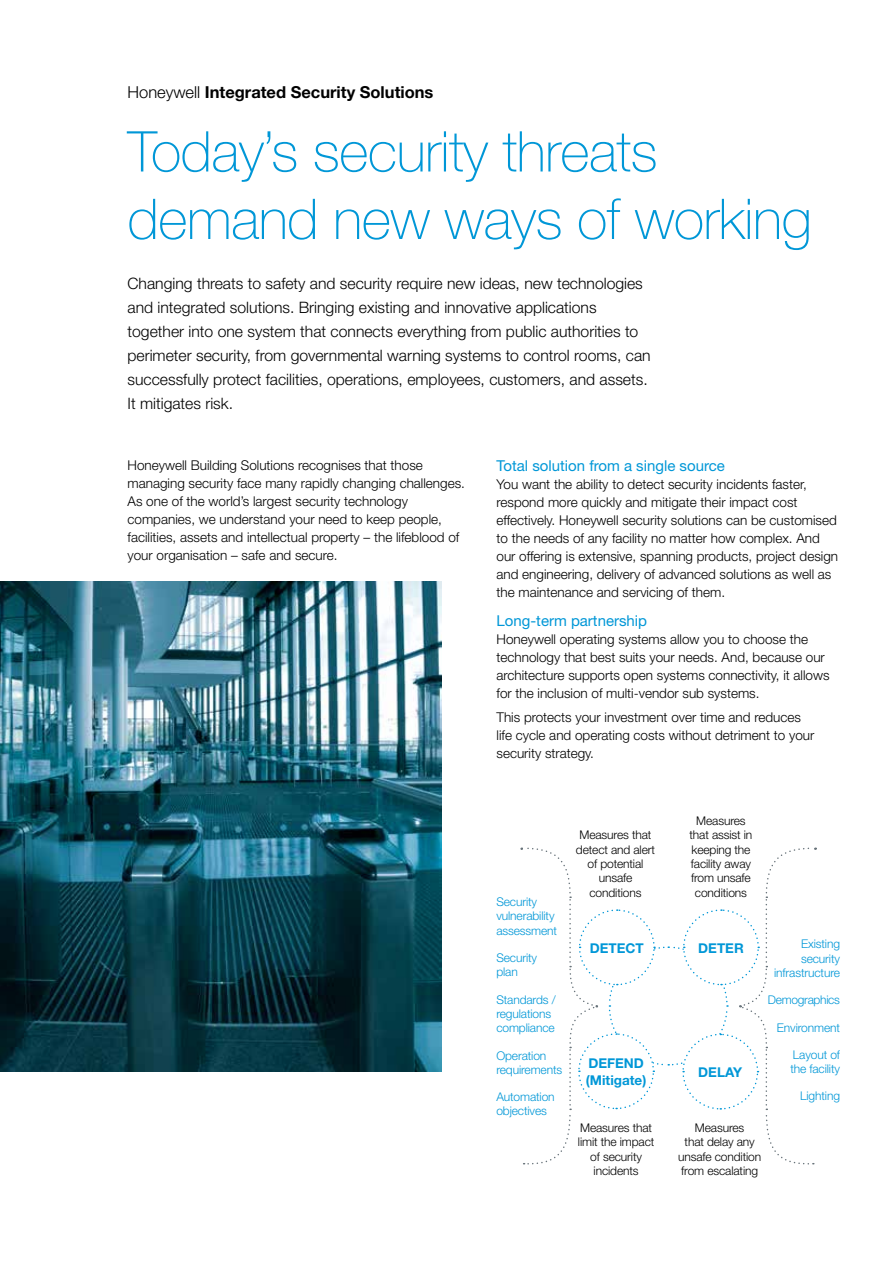
<style>
.page{position:relative;width:893px;height:1263px;background:#fff}
.page>*{position:absolute;margin:0;border:0;box-sizing:border-box;transform-origin:0 0}
.t1{font:100 56.25px/67.5px "Helvetica Neue";letter-spacing:-.01em;color:#0097d7}
.t2{font:700 16.5px "Helvetica Neue";color:#000}
.t3{font:300 15.75px/24px "Helvetica Neue";color:#000}
.t4{font:15px "Helvetica Neue";color:#0097d7}
.t5{font:300 13.5px/18px "Helvetica Neue";color:#000}
.t6{font:700 13.5px/16.2px "Helvetica Neue";color:#0097d7}
.t7{font:300 12px/14.4px "Helvetica Neue";letter-spacing:-.01em;color:#000;text-align:center}
.t8{font:300 12px/14.4px "Helvetica Neue";letter-spacing:-.01em;color:#0097d7}
.s1{font-weight:300}
</style>
<div class="page">
<img style="left:0;top:582px;width:442px;height:490px">
<svg style="left:521px;top:847px;width:295px;height:318px"></svg>
<p class="t2" style="left:128px;top:82px;width:307px"><span class="s1">Honeywell</span> Integrated Security Solutions</p>
<h1 class="t1" style="left:128px;top:118px;width:686px">Today’s security threats demand new ways of working</h1>
<p class="t3" style="left:128px;top:271px;width:525px">Changing threats to safety and security require new ideas, new technologies and integrated solutions. Bringing existing and innovative applications together into one system that connects everything from public authorities to perimeter security, from governmental warning systems to control rooms, can successfully protect facilities, operations, employees, customers, and assets.<br>It mitigates risk.</p>
<p class="t5" style="left:128px;top:456px;width:339px">Honeywell Building Solutions recognises that those managing security face many rapidly changing challenges.<br>As one of the world’s largest security technology companies, we understand your need to keep people, facilities, assets and intellectual property – the lifeblood of your organisation – safe and secure.</p>
<p class="t4" style="left:497px;top:457px;width:230px">Total solution from a single source</p>
<p class="t5" style="left:497px;top:475px;width:343px">You want the ability to detect security incidents faster, respond more quickly and mitigate their impact cost effectively. Honeywell security solutions can be customised to the needs of any facility no matter how complex. And our offering is extensive, spanning products, project design and engineering, delivery of advanced solutions as well as the maintenance and servicing of them.</p>
<p class="t4" style="left:497px;top:611px;width:152px">Long-term partnership</p>
<p class="t5" style="left:497px;top:630px;width:335px">Honeywell operating systems allow you to choose the technology that best suits your needs. And, because our architecture supports open systems connectivity, it allows for the inclusion of multi-vendor sub systems.</p>
<p class="t5" style="left:497px;top:708px;width:319px">This protects your investment over time and reduces life cycle and operating costs without detriment to your security strategy.</p>
<p class="t8" style="left:496px;top:894px;width:62px">Security vulnerability assessment</p>
<p class="t8" style="left:496px;top:950px;width:42px">Security plan</p>
<p class="t8" style="left:496px;top:992px;width:61px">Standards / regulations compliance</p>
<p class="t8" style="left:496px;top:1048px;width:67px">Operation requirements</p>
<p class="t8" style="left:496px;top:1089px;width:60px">Automation objectives</p>
<p class="t7" style="left:576px;top:827px;width:81px">Measures that detect and alert of potential unsafe conditions</p>
<p class="t7" style="left:689px;top:813px;width:64px">Measures that assist in keeping the facility away from unsafe conditions</p>
<p class="t6" style="left:590px;top:939px;width:55px">DeteCT</p>
<p class="t6" style="left:698px;top:939px;width:47px">Deter</p>
<p class="t6" style="left:586px;top:1055px;width:62px">Defend (Mitigate)</p>
<p class="t7" style="left:578px;top:1120px;width:78px">Measures that limit the impact of security incidents</p>
<p class="t6" style="left:698px;top:1064px;width:46px">DeLay</p>
<p class="t7" style="left:678px;top:1120px;width:85px">Measures<br>that delay any unsafe condition from escalating</p>
<p class="t8" style="left:774px;top:937px;width:67px;text-align:right">Existing security infrastructure</p>
<p class="t8" style="left:768px;top:993px;width:74px">Demographics</p>
<p class="t8" style="left:777px;top:1020px;width:65px">Environment</p>
<p class="t8" style="left:790px;top:1047px;width:51px">Layout of the facility</p>
<p class="t8" style="left:800px;top:1088px;width:41px">Lighting</p>
</div>
